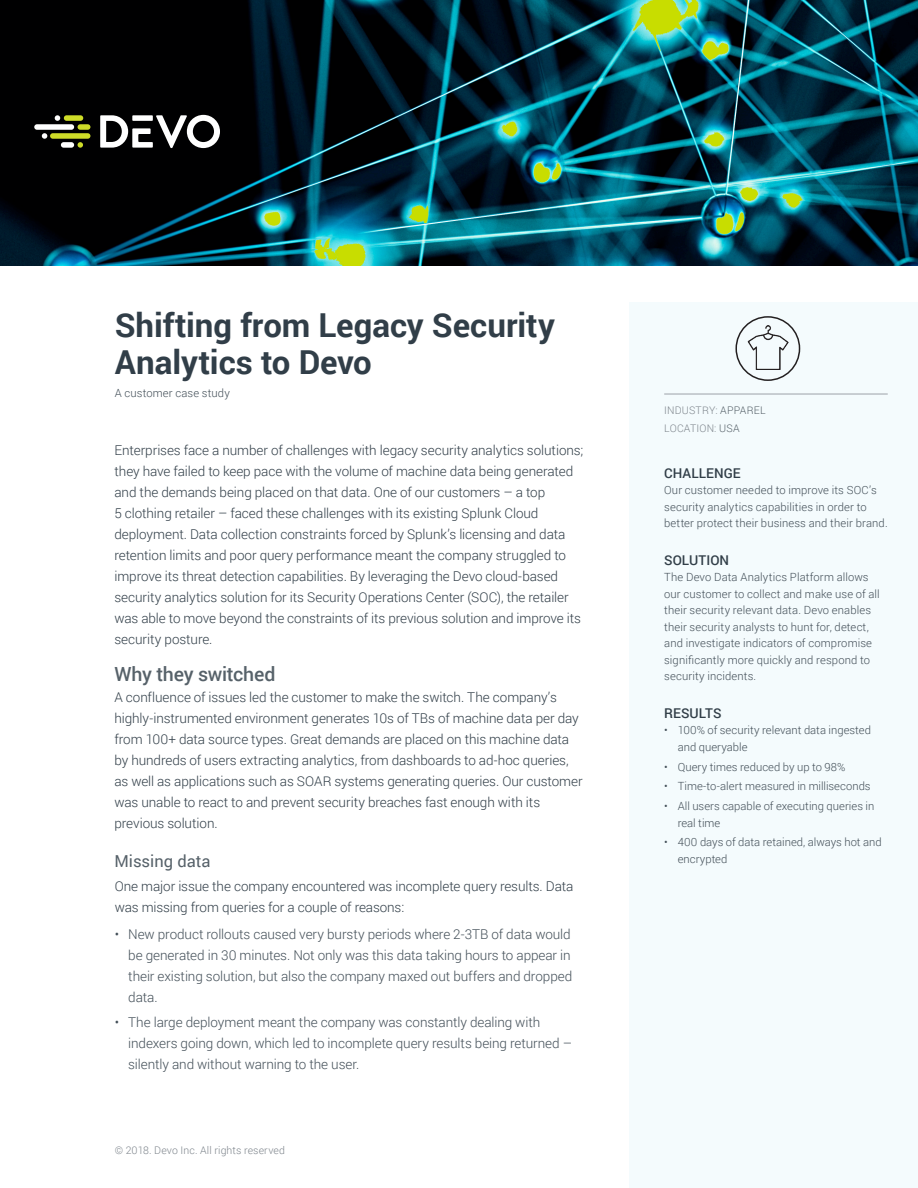
<style>
.page{position:relative;width:918px;height:1188px;background:#fff}
.page>*{position:absolute;margin:0;border:0;box-sizing:border-box;transform-origin:0 0}
.Heading{font:700 33px/37.5px "Roboto";letter-spacing:-.005em;color:#313e48}
.Body{font:500 19.5px "Roboto";letter-spacing:-.015em;color:#566169}
.Body-2{font:16.5px "Roboto";color:#566169}
.Body-3{font:300 13.5px/21px "Roboto";letter-spacing:-.005em;color:#313e48}
.t1{font:300 13.5px/21px "Roboto";letter-spacing:-.005em;color:#434f58}
.Sidebar_Heading{font:500 13.5px "Roboto";color:#313e48}
.Sidebar_text{font:300 11.25px/16.5px "Roboto";letter-spacing:.01em;color:#434f58}
.Subtitle{font:300 10.5px "Roboto";letter-spacing:.015em;color:#7e858c}
.s1{color:#566169}
</style>
<div class="page">
<div style="left:629px;top:302px;width:289px;height:886px;background:#f4fbfd"></div>
<hr style="left:664px;top:394px;width:224px;height:1px;background:#9da2a8">
<img style="left:746px;top:326px;width:44px;height:43px">
<div style="left:735px;top:316px;width:65px;height:65px;border:2px solid #231f20;border-radius:50%"></div>
<img style="left:0;top:0;width:918px;height:265px">
<svg style="left:55px;top:115px;width:5px;height:6px"></svg>
<svg style="left:100px;top:115px;width:120px;height:33px"></svg>
<div style="left:132px;top:115px;width:21px;height:6px;background:#fff"></div>
<div style="left:64px;top:115px;width:19px;height:6px;background:#cedc28;border-radius:3px"></div>
<div style="left:50px;top:133px;width:40px;height:6px;background:#cedc28;border-radius:3px"></div>
<div style="left:78px;top:124px;width:12px;height:6px;background:#cedc28;border-radius:3px"></div>
<svg style="left:78px;top:142px;width:5px;height:6px"></svg>
<div style="left:34px;top:124px;width:40px;height:6px;background:#fff;border-radius:3px"></div>
<div style="left:61px;top:142px;width:13px;height:6px;background:#fff;border-radius:3px"></div>
<svg style="left:42px;top:133px;width:5px;height:6px"></svg>
<p class="Heading" style="left:115px;top:305px;width:442px">Shifting from Legacy Security<br>Analytics to Devo</p>
<p class="Sidebar_text" style="left:115px;top:385px;width:117px">A customer case study</p>
<p class="Body-3" style="left:114px;top:439px;width:470px">Enterprises face a number of challenges with legacy security analytics solutions; they have failed to keep pace with the volume of machine data being generated and the demands being placed on that data. One of our customers – a top<br>5 clothing retailer – faced these challenges with its existing Splunk Cloud deployment. Data collection constraints forced by Splunk’s licensing and data retention limits and poor query performance meant the company struggled to improve its threat detection capabilities. By leveraging the Devo cloud-based security analytics solution for its Security Operations Center (SOC), the retailer was able to move beyond the constraints of its previous solution and improve its security posture.</p>
<p class="Body" style="left:114px;top:661px;width:162px">Why they switched</p>
<p class="Body-3" style="left:114px;top:687px;width:470px">A confluence of issues led the customer to make the switch. The company’s highly-instrumented environment generates 10s of TBs of machine data per day from 100+ data source types. Great demands are placed on this machine data by hundreds of users extracting analytics, from dashboards to ad-hoc queries, as well as applications such as SOAR systems generating queries. Our customer was unable to react to and prevent security breaches fast enough with its previous solution.</p>
<p class="Body-2" style="left:114px;top:850px;width:98px">Missing data</p>
<p class="Body-3" style="left:115px;top:875px;width:460px">One major issue the company encountered was incomplete query results. Data was missing from queries for a couple of reasons:</p>
<p class="t1" style="left:128px;top:924px;width:446px;text-indent:-14px">• New product rollouts caused very bursty periods where 2-3TB of data would be generated in 30 minutes. Not only was this data taking hours to appear in their existing solution, but also the company maxed out buffers and dropped data.</p>
<p class="t1" style="left:128px;top:1011px;width:445px;text-indent:-14px">• The large deployment meant the company was constantly dealing with indexers going down, which led to incomplete query results being returned – silently and without warning to the user.</p>
<p class="Subtitle" style="left:115px;top:1143px;width:172px">© 2018. Devo Inc. All rights reserved</p>
<p class="Subtitle" style="left:664px;top:403px;width:103px">INDUSTRY: <span class="s1">APPAREL</span></p>
<p class="Subtitle" style="left:664px;top:421px;width:77px">LOCATION: <span class="s1">USA</span></p>
<p class="Sidebar_Heading" style="left:664px;top:464px;width:78px">CHALLENGE</p>
<p class="Sidebar_text" style="left:664px;top:482px;width:225px">Our customer needed to improve its SOC’s security analytics capabilities in order to better protect their business and their brand.</p>
<p class="Sidebar_Heading" style="left:664px;top:551px;width:67px">SOLUTION</p>
<p class="Sidebar_text" style="left:664px;top:569px;width:217px">The Devo Data Analytics Platform allows our customer to collect and make use of all their security relevant data. Devo enables their security analysts to hunt for, detect, and investigate indicators of compromise significantly more quickly and respond to security incidents.</p>
<p class="Sidebar_Heading" style="left:664px;top:704px;width:59px">RESULTS</p>
<p class="Sidebar_text" style="left:678px;top:722px;width:195px;text-indent:-14px">• 100% of security relevant data ingested and queryable</p>
<p class="Sidebar_text" style="left:664px;top:758px;width:183px">• Query times reduced by up to 98%</p>
<p class="Sidebar_text" style="left:664px;top:778px;width:208px">• Time-to-alert measured in milliseconds</p>
<p class="Sidebar_text" style="left:678px;top:798px;width:198px;text-indent:-14px">• All users capable of executing queries in real time</p>
<p class="Sidebar_text" style="left:678px;top:834px;width:206px;text-indent:-14px">• 400 days of data retained, always hot and encrypted</p>
</div>
